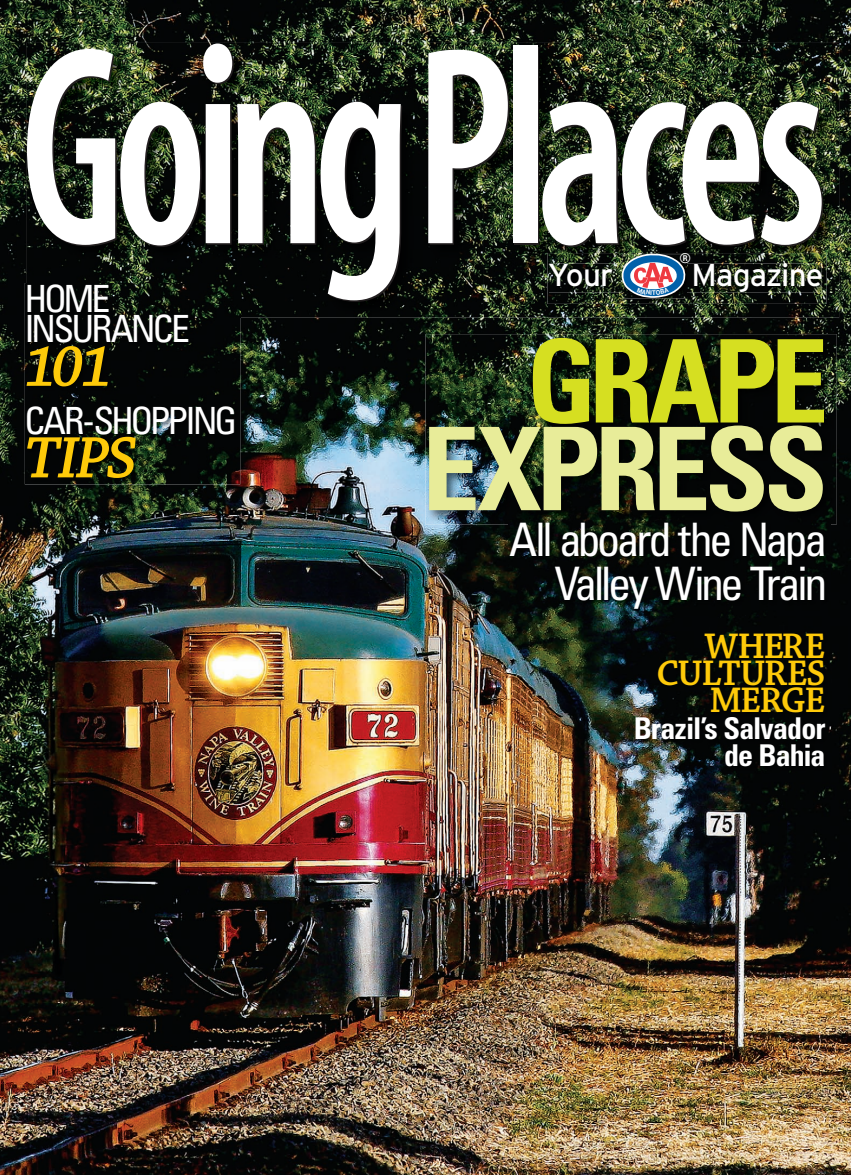
<style>
.page{position:relative;width:851px;height:1175px;background:#fff}
.page>*{position:absolute;margin:0;border:0;box-sizing:border-box;transform-origin:0 0}
.t1{font:700 condensed 115.35px/87.6px "Univers LT Std";letter-spacing:-.05em;color:#e8ec99;text-align:right}
.t2{font:italic 600 61.5px "Chaparral Pro";letter-spacing:-.05em;color:#feca0a}
.t3{font:condensed 46.2px/44.5px "Univers LT Std";letter-spacing:-.075em;color:#fff;text-align:right}
.t4{font:condensed 37.5px/30px "Univers LT Std";letter-spacing:-.08em;color:#fff}
.t5{font:600 37.5px/27px "Chaparral Pro";letter-spacing:-.04em;color:#feca0a;text-align:right}
.t6{font:31.5px "Interstate";letter-spacing:-.03em;color:#fff}
.t7{font:700 condensed 30px/27px "Univers LT Std";letter-spacing:-.035em;color:#fff;text-align:right}
.t8{font:700 13.5px "Univers LT Std";color:#fff}
.t9{font:700 6.6px "Helvetica Neue";color:#fff;scale:.9 1}
.s1{color:#d6df21}
</style>
<div class="page">
<img style="left:0;top:0;width:850px;height:1174px">
<img style="left:26px;top:43px;width:813px;height:275px">
<svg style="left:514px;top:47px;width:25px;height:198px"></svg>
<svg style="left:27px;top:44px;width:375px;height:258px"></svg>
<svg style="left:428px;top:50px;width:81px;height:195px"></svg>
<div style="left:513px;top:45px;width:24px;height:198px;background:#fff"></div>
<svg style="left:542px;top:102px;width:281px;height:145px"></svg>
<img style="left:547px;top:253px;width:279px;height:51px">
<img style="left:549px;top:263px;width:272px;height:29px">
<img style="left:685px;top:263px;width:1px;height:29px">
<img style="left:25px;top:283px;width:215px;height:201px">
<img style="left:26px;top:283px;width:214px;height:35px">
<img style="left:633px;top:631px;width:198px;height:141px">
<img style="left:425px;top:334px;width:411px;height:190px">
<img style="left:509px;top:520px;width:321px;height:95px">
<svg style="left:621px;top:254px;width:64px;height:44px"></svg>
<p class="t4" style="left:24px;top:283px;width:167px">HOME<br>INSURANCE</p>
<p class="t2" style="left:24px;top:331px;width:90px">101</p>
<p class="t4" style="left:24px;top:405px;width:214px">CAR-SHOPPING</p>
<p class="t2" style="left:24px;top:423px;width:114px">TIPS</p>
<p class="t8" style="left:680px;top:251px;width:12px">®</p>
<p class="t6" style="left:547px;top:257px;width:67px">Your</p>
<p class="t6" style="left:691px;top:257px;width:133px">Magazine</p>
<p class="t9" style="left:652px;top:288px;width:6px">T</p>
<p class="t1" style="left:422px;top:337px;width:407px"><span class="s1">GRAPE<br></span>EXPRESS</p>
<p class="t3" style="left:509px;top:516px;width:319px">All aboard the Napa<br>Valley Wine Train</p>
<p class="t5" style="left:656px;top:633px;width:170px">WHERE<br>CULTURES<br>MERGE</p>
<p class="t7" style="left:633px;top:714px;width:193px">Brazil’s Salvador de Bahia</p>
</div>
